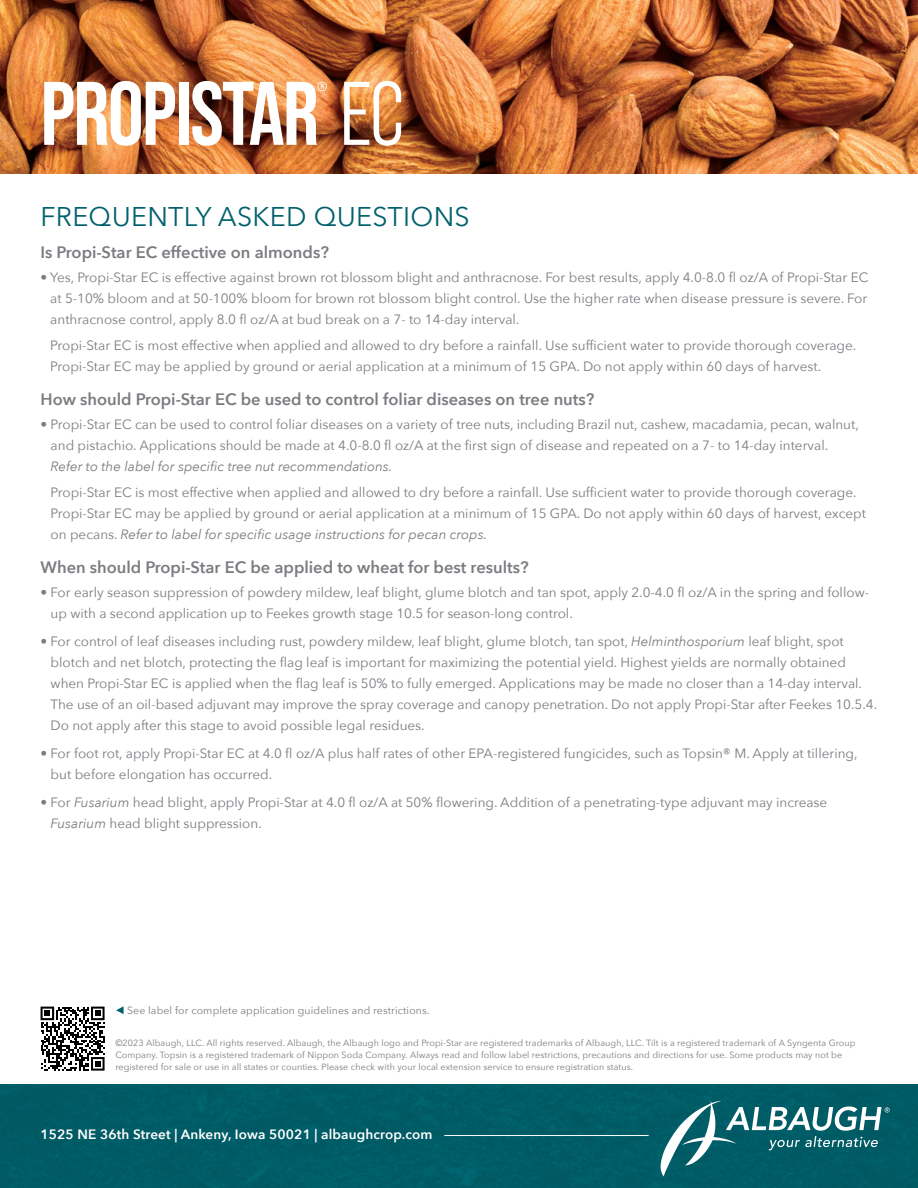
<style>
.page{position:relative;width:918px;height:1188px;background:#fff}
.page>*{position:absolute;margin:0;border:0;box-sizing:border-box;transform-origin:0 0}
.t1{font:700 90px "Bebas Neue Pro";letter-spacing:-.02em;color:#fff}
.t2{font:27px "Avenir Next";letter-spacing:.01em;color:#00616d}
.t3{font:600 16.5px "Avenir Next";color:#7a7c81}
.t4{font:13.5px/21px "Avenir Next";color:#7a7c81}
.t5{font:italic 13.5px "Avenir Next";color:#7a7c81}
.t6{font:600 13.5px "Avenir Next";letter-spacing:.01em;color:#fff}
.t7{font:13.05px "Bebas Neue Pro";color:#fff}
.t8{font:10.5px "Avenir Next";letter-spacing:.01em;color:#7a7c81}
.t9{font:9px/12px "Avenir Next";letter-spacing:.01em;color:#7a7c81}
.s1{font-family:"Bebas Neue Pro Middle";font-weight:400}
.s2{font-style:italic}
</style>
<div class="page">
<img style="left:0;top:0;width:918px;height:174px">
<svg style="left:41px;top:1007px;width:64px;height:64px"></svg>
<div style="left:0;top:1084px;width:918px;height:104px;background:#005c66"></div>
<hr style="left:444px;top:1135px;width:205px;height:1px;background:#fff">
<svg style="left:661px;top:1101px;width:229px;height:75px;background:#2c7880"></svg>
<h1 class="t1" style="left:40px;top:62px;width:365px">PROPISTAR <span class="s1">EC</span></h1>
<p class="t7" style="left:317px;top:79px;width:11px">®</p>
<h2 class="t2" style="left:40px;top:194px;width:431px">FREQUENTLY ASKED QUESTIONS</h2>
<p class="t3" style="left:40px;top:238px;width:290px">Is Propi-Star EC effective on almonds?</p>
<p class="t4" style="left:50px;top:266px;width:820px;text-align:justify;text-indent:-10px">• Yes, Propi-Star EC is effective against brown rot blossom blight and anthracnose. For best results, apply 4.0-8.0 fl oz/A of Propi-Star EC at 5-10% bloom and at 50-100% bloom for brown rot blossom blight control. Use the higher rate when disease pressure is severe. For anthracnose control, apply 8.0 fl oz/A at bud break on a 7- to 14-day interval.</p>
<p class="t4" style="left:50px;top:334px;width:808px">Propi-Star EC is most effective when applied and allowed to dry before a rainfall. Use sufficient water to provide thorough coverage.<br>Propi-Star EC may be applied by ground or aerial application at a minimum of 15 GPA. Do not apply within 60 days of harvest.</p>
<p class="t3" style="left:40px;top:385px;width:555px">How should Propi-Star EC be used to control foliar diseases on tree nuts?</p>
<p class="t4" style="left:51px;top:413px;width:810px;text-indent:-10px">• Propi-Star EC can be used to control foliar diseases on a variety of tree nuts, including Brazil nut, cashew, macadamia, pecan, walnut, and pistachio. Applications should be made at 4.0-8.0 fl oz/A at the first sign of disease and repeated on a 7- to 14-day interval.</p>
<p class="t5" style="left:51px;top:455px;width:343px">Refer to the label for specific tree nut recommendations.</p>
<p class="t4" style="left:51px;top:481px;width:817px">Propi-Star EC is most effective when applied and allowed to dry before a rainfall. Use sufficient water to provide thorough coverage.<br>Propi-Star EC may be applied by ground or aerial application at a minimum of 15 GPA. Do not apply within 60 days of harvest, except on pecans. <span class="s2">Refer to label for specific usage instructions for pecan crops.</span></p>
<p class="t3" style="left:40px;top:553px;width:490px">When should Propi-Star EC be applied to wheat for best results?</p>
<p class="t4" style="left:51px;top:582px;width:820px;text-indent:-10px">• For early season suppression of powdery mildew, leaf blight, glume blotch and tan spot, apply 2.0-4.0 fl oz/A in the spring and follow&shy;up with a second application up to Feekes growth stage 10.5 for season-long control.</p>
<p class="t4" style="left:51px;top:630px;width:828px;text-indent:-10px">• For control of leaf diseases including rust, powdery mildew, leaf blight, glume blotch, tan spot, <span class="s2">Helminthosporium</span> leaf blight, spot blotch and net blotch, protecting the flag leaf is important for maximizing the potential yield. Highest yields are normally obtained when Propi-Star EC is applied when the flag leaf is 50% to fully emerged. Applications may be made no closer than a 14-day interval.<br>The use of an oil-based adjuvant may improve the spray coverage and canopy penetration. Do not apply Propi-Star after Feekes 10.5.4.<br>Do not apply after this stage to avoid possible legal residues.</p>
<p class="t4" style="left:51px;top:742px;width:808px;text-indent:-10px">• For foot rot, apply Propi-Star EC at 4.0 fl oz/A plus half rates of other EPA-registered fungicides, such as Topsin® M. Apply at tillering, but before elongation has occurred.</p>
<p class="t4" style="left:51px;top:791px;width:778px;text-indent:-10px">• For <span class="s2">Fusarium</span> head blight, apply Propi-Star at 4.0 fl oz/A at 50% flowering. Addition of a penetrating-type adjuvant may increase<br><span class="s2">Fusarium</span> head blight suppression.</p>
<p class="t8" style="left:127px;top:1002px;width:304px">See label for complete application guidelines and restrictions.</p>
<p class="t9" style="left:115px;top:1037px;width:742px">©2023 Albaugh, LLC. All rights reserved. Albaugh, the Albaugh logo and Propi-Star are registered trademarks of Albaugh, LLC. Tilt is a registered trademark of A Syngenta Group<br>Company. Topsin is a registered trademark of Nippon Soda Company. Always read and follow label restrictions, precautions and directions for use. Some products may not be registered for sale or use in all states or counties. Please check with your local extension service to ensure registration status.</p>
<p class="t6" style="left:40px;top:1123px;width:394px">1525 NE 36th Street | Ankeny, Iowa 50021 | albaughcrop.com</p>
</div>
